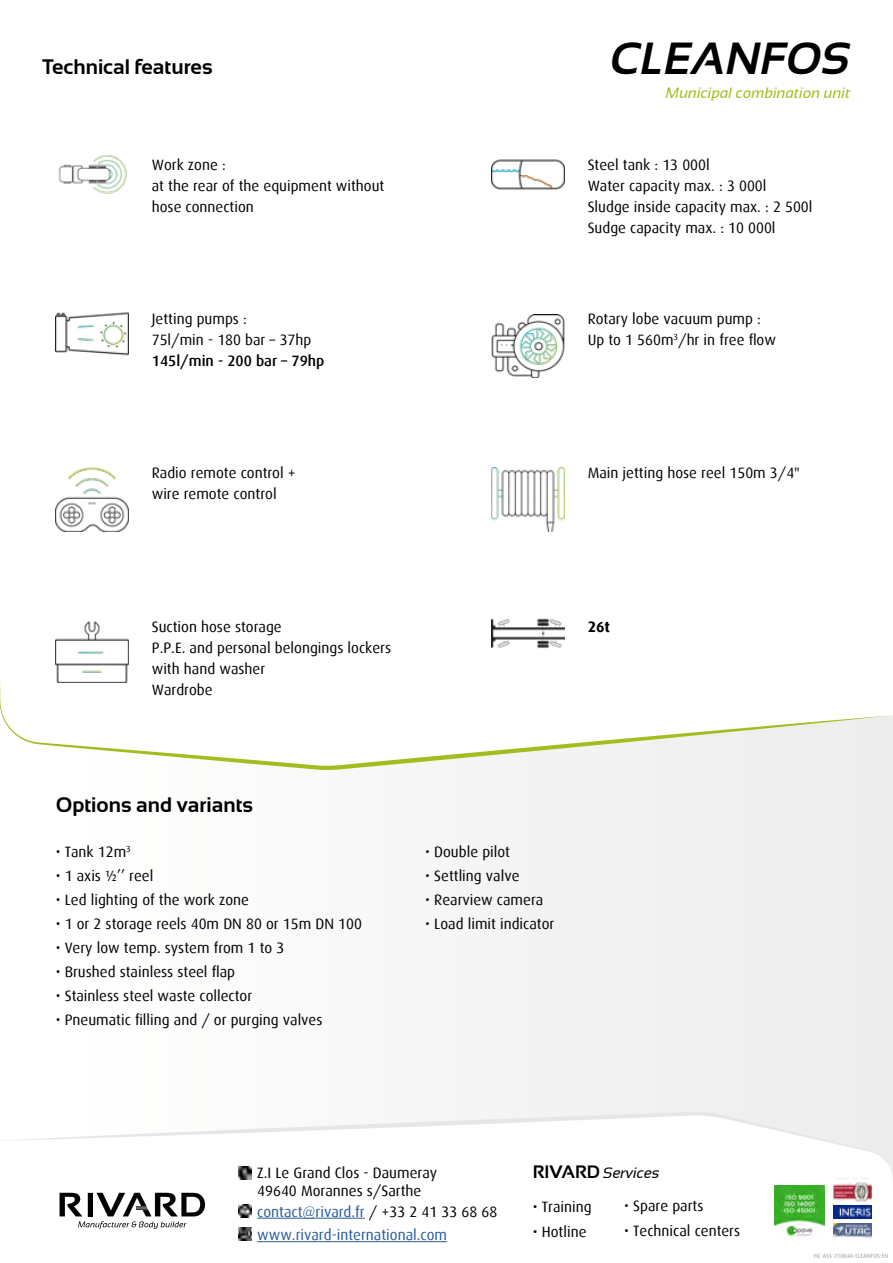
<style>
.page{position:relative;width:893px;height:1263px;background:#fff}
.page>*{position:absolute;margin:0;border:0;box-sizing:border-box;transform-origin:0 0}
.t1{font:italic 700 45px "Sansation";color:#000}
.t2{font:700 21px "Sansation";color:#000}
.t3{font:15px/21px "Dax";color:#000}
.t4{font:15px "Dax";color:#265b9b}
.t5{font:italic 15px "Sansation";color:#a2bd1b}
.t6{font:500 15px "Dax";color:#000}
.t7{font:italic 15px "Sansation";color:#000}
.t8{font:700 15px "Dax";color:#000}
.t9{font:6px "Dax";color:#9d9d9c}
.s1{color:#000}
.s2{font-weight:700;font-style:normal;font-size:18px}
</style>
<div class="page">
<div style="left:482px;top:770px;width:411px;height:342px;background:#f1f1f1"></div>
<svg style="left:59px;top:1191px;width:813px;height:52px"></svg>
<svg style="left:0;top:678px;width:893px;height:92px"></svg>
<svg style="left:6px;top:1112px;width:887px;height:79px"></svg>
<svg style="left:60px;top:1193px;width:145px;height:36px"></svg>
<svg style="left:239px;top:1228px;width:13px;height:13px"></svg>
<svg style="left:239px;top:1204px;width:13px;height:13px"></svg>
<svg style="left:239px;top:1167px;width:13px;height:13px"></svg>
<hr style="left:257px;top:1241px;width:190px;height:1px;background:#265b9b">
<hr style="left:257px;top:1218px;width:108px;height:1px;background:#265b9b">
<img style="left:58px;top:154px;width:69px;height:40px">
<img style="left:492px;top:618px;width:72px;height:31px">
<img style="left:56px;top:621px;width:72px;height:61px">
<img style="left:492px;top:468px;width:72px;height:64px">
<img style="left:56px;top:467px;width:72px;height:64px">
<img style="left:492px;top:314px;width:72px;height:64px">
<img style="left:56px;top:312px;width:72px;height:44px">
<img style="left:492px;top:159px;width:72px;height:31px">
<img style="left:834px;top:1224px;width:37px;height:13px">
<img style="left:834px;top:1178px;width:37px;height:40px">
<img style="left:775px;top:1186px;width:49px;height:54px">
<h2 class="t2" style="left:43px;top:59px;width:172px">Technical features</h2>
<p class="t3" style="left:152px;top:156px;width:234px">Work zone :<br>at the rear of the equipment without hose connection</p>
<p class="t3" style="left:152px;top:310px;width:161px">Jetting pumps :<br>75l/min - 180 bar – 37hp</p>
<p class="t6" style="left:152px;top:354px;width:174px">145l/min - 200 bar – 79hp</p>
<h1 class="t1" style="left:611px;top:32px;width:241px">CLEANFOS</h1>
<p class="t5" style="left:666px;top:88px;width:186px">Municipal combination unit</p>
<p class="t3" style="left:588px;top:156px;width:226px">Steel tank : 13 000l<br>Water capacity max. : 3 000l<br>Sludge inside capacity max. : 2 500l<br>Sudge capacity max. : 10 000l</p>
<p class="t3" style="left:588px;top:310px;width:190px">Rotary lobe vacuum pump :<br>Up to 1 560m<sup>3</sup>/hr in free flow</p>
<p class="t3" style="left:152px;top:463px;width:146px">Radio remote control +</p>
<p class="t3" style="left:588px;top:463px;width:214px">Main jetting hose reel 150m 3/4"</p>
<p class="t3" style="left:152px;top:484px;width:126px">wire remote control</p>
<p class="t3" style="left:152px;top:617px;width:131px">Suction hose storage</p>
<p class="t8" style="left:588px;top:618px;width:24px">26t</p>
<p class="t3" style="left:152px;top:638px;width:241px">P.P.E. and personal belongings lockers with hand washer<br>Wardrobe</p>
<h2 class="t2" style="left:56px;top:797px;width:199px">Options and variants</h2>
<p class="t3" style="left:56px;top:842px;width:77px">• Tank 12m<sup>3</sup></p>
<p class="t3" style="left:56px;top:866px;width:99px">• 1 axis ½’’ reel</p>
<p class="t3" style="left:56px;top:890px;width:195px">• Led lighting of the work zone</p>
<p class="t3" style="left:56px;top:914px;width:308px">• 1 or 2 storage reels 40m DN 80 or 15m DN 100</p>
<p class="t3" style="left:56px;top:938px;width:230px">• Very low temp. system from 1 to 3</p>
<p class="t3" style="left:56px;top:962px;width:181px">• Brushed stainless steel flap</p>
<p class="t3" style="left:56px;top:986px;width:198px">• Stainless steel waste collector</p>
<p class="t3" style="left:56px;top:1010px;width:268px">• Pneumatic filling and / or purging valves</p>
<p class="t3" style="left:425px;top:842px;width:86px">• Double pilot</p>
<p class="t3" style="left:425px;top:866px;width:96px">• Settling valve</p>
<p class="t3" style="left:425px;top:890px;width:120px">• Rearview camera</p>
<p class="t3" style="left:425px;top:914px;width:131px">• Load limit indicator</p>
<p class="t3" style="left:257px;top:1164px;width:181px;line-height:18px">Z.I Le Grand Clos - Daumeray<br>49640 Morannes s/Sarthe</p>
<p class="t4" style="left:257px;top:1205px;width:241px">contact@rivard.fr <span class="s1">/ +33 2 41 33 68 68</span></p>
<p class="t7" style="left:533px;top:1164px;width:128px"><span class="s2">RIVARD</span> Services</p>
<p class="t3" style="left:533px;top:1197px;width:60px">• Training</p>
<p class="t3" style="left:624px;top:1196px;width:81px">• Spare parts</p>
<p class="t4" style="left:257px;top:1228px;width:191px">www.rivard-international.com</p>
<p class="t3" style="left:533px;top:1222px;width:55px">• Hotline</p>
<p class="t3" style="left:624px;top:1221px;width:117px">• Technical centers</p>
<p class="t9" style="left:814px;top:1253px;width:76px">FIC-ASS-21004A-CLEANFOS-EN</p>
</div>
